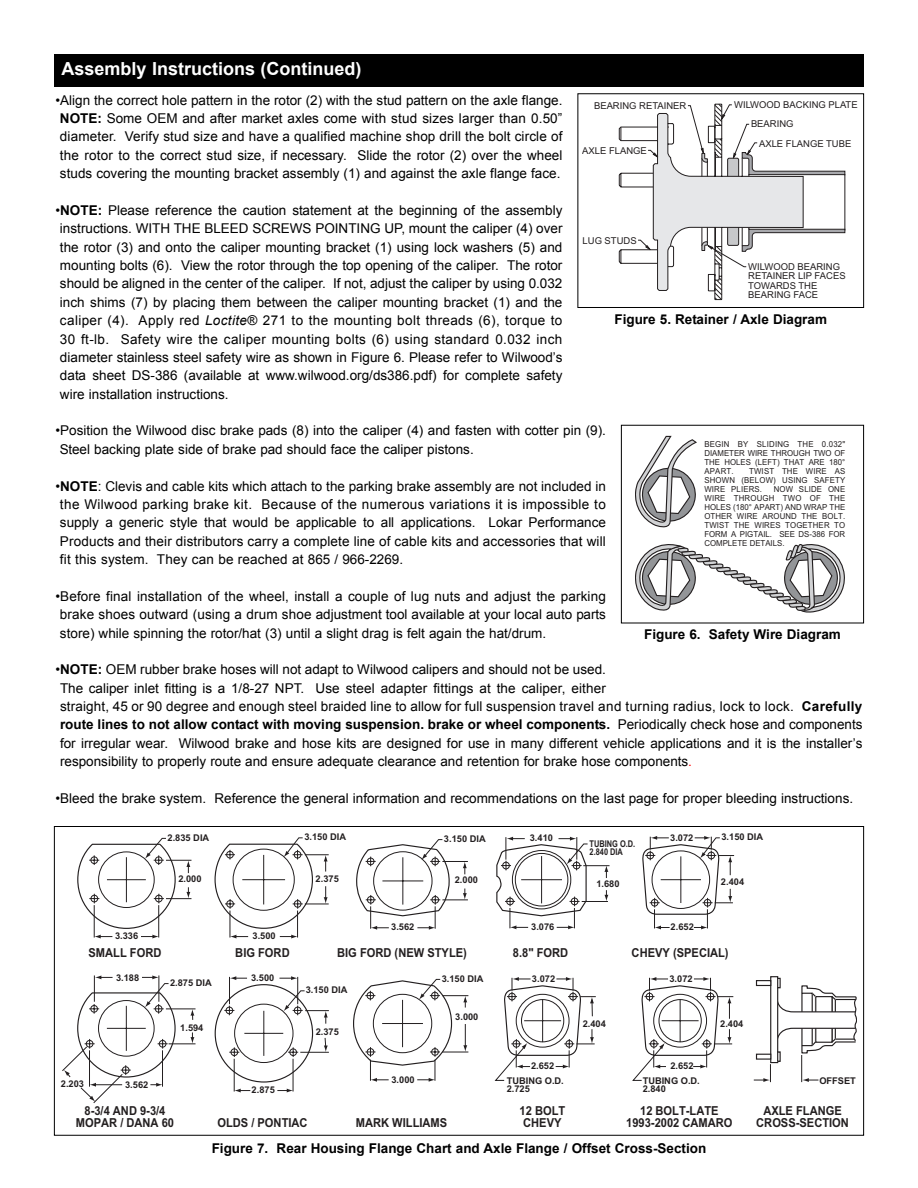
<style>
.page{position:relative;width:918px;height:1188px;background:#fff}
.page>*{position:absolute;margin:0;border:0;box-sizing:border-box;transform-origin:0 0}
.t1{font:700 18px "Arial";color:#fff}
.t2{font:13.5px/18.3px "Arial";color:#000;text-align:justify}
.t3{font:700 13.5px "Arial";color:#000}
.t4{font:700 12.3px/12.3px "Arial";color:#231f20;text-align:center;scale:.9 1}
.t5{font:9.45px/9.4px "Arial";color:#231f20}
.t6{font:700 9.3px/7.6px "Arial";color:#231f20}
.t7{font:700 9.3px/7.6px "Arial";color:#231f20;scale:.8 1}
.t8{font:8.25px/9px "Arial";color:#231f20;text-align:justify;scale:.95 1}
.s1{font-weight:700}
.s2{font-style:italic}
.s3{color:#f00}
</style>
<div class="page">
<svg style="left:77px;top:838px;width:114px;height:101px"></svg>
<svg style="left:214px;top:837px;width:115px;height:102px"></svg>
<svg style="left:356px;top:839px;width:112px;height:91px"></svg>
<svg style="left:496px;top:837px;width:114px;height:92px"></svg>
<svg style="left:62px;top:975px;width:134px;height:128px"></svg>
<div style="left:234px;top:1004px;width:59px;height:59px;border:1px solid #231f20;border-radius:50%"></div>
<hr style="left:244px;top:1033px;width:39px;height:1px;background:#231f20">
<hr style="left:264px;top:1011px;width:1px;height:45px;background:#231f20">
<hr style="left:293px;top:1059px;width:1px;height:33px;background:#231f20">
<hr style="left:234px;top:1059px;width:1px;height:33px;background:#231f20">
<svg style="left:229px;top:1047px;width:10px;height:10px"></svg>
<svg style="left:234px;top:1089px;width:16px;height:4px"></svg>
<svg style="left:224px;top:976px;width:23px;height:39px"></svg>
<svg style="left:288px;top:1038px;width:41px;height:19px"></svg>
<svg style="left:277px;top:1089px;width:16px;height:3px"></svg>
<svg style="left:280px;top:976px;width:49px;height:48px"></svg>
<svg style="left:642px;top:836px;width:92px;height:94px"></svg>
<svg style="left:495px;top:977px;width:101px;height:104px"></svg>
<svg style="left:632px;top:977px;width:101px;height:104px"></svg>
<svg style="left:353px;top:979px;width:115px;height:103px"></svg>
<div style="left:770px;top:976px;width:8px;height:87px;border:1px solid #231f20"></div>
<svg style="left:754px;top:978px;width:103px;height:104px"></svg>
<div style="left:54px;top:54px;width:810px;height:32px;background:#000"></div>
<svg style="left:635px;top:436px;width:210px;height:177px"></svg>
<div style="left:621px;top:425px;width:243px;height:198px;border:1px solid #000"></div>
<svg style="left:618px;top:103px;width:228px;height:198px"></svg>
<div style="left:578px;top:93px;width:286px;height:215px;border:1px solid #000"></div>
<h1 class="t1" style="left:62px;top:58px;width:302px">Assembly Instructions (Continued)</h1>
<p class="t2" style="left:56px;top:91px;width:508px;text-align:center">•Align the correct hole pattern in the rotor (2) with the stud pattern on the axle flange.<br><span class="s1">NOTE:</span> Some OEM and after market axles come with stud sizes larger than 0.50” diameter. Verify stud size and have a qualified machine shop drill the bolt circle of the rotor to the correct stud size, if necessary. Slide the rotor (2) over the wheel studs covering the mounting bracket assembly (1) and against the axle flange face.</p>
<p class="t2" style="left:60px;top:201px;width:504px;text-indent:-4px">•<span class="s1">NOTE:</span> Please reference the caution statement at the beginning of the assembly instructions. WITH THE BLEED SCREWS POINTING UP, mount the caliper (4) over the rotor (3) and onto the caliper mounting bracket (1) using lock washers (5) and mounting bolts (6). View the rotor through the top opening of the caliper. The rotor should be aligned in the center of the caliper. If not, adjust the caliper by using 0.032 inch shims (7) by placing them between the caliper mounting bracket (1) and the caliper (4). Apply red <span class="s2">Loctite</span>® 271 to the mounting bolt threads (6), torque to 30 ft-lb. Safety wire the caliper mounting bolts (6) using standard 0.032 inch diameter stainless steel safety wire as shown in Figure 6. Please refer to Wilwood’s data sheet DS-386 (available at www.wilwood.org/ds386.pdf) for complete safety wire installation instructions.</p>
<p class="t2" style="left:60px;top:422px;width:547px;text-indent:-4px">•Position the Wilwood disc brake pads (8) into the caliper (4) and fasten with cotter pin (9).<br>Steel backing plate side of brake pad should face the caliper pistons.</p>
<p class="t2" style="left:60px;top:477px;width:547px;text-indent:-4px">•<span class="s1">NOTE</span>: Clevis and cable kits which attach to the parking brake assembly are not included in the Wilwood parking brake kit. Because of the numerous variations it is impossible to supply a generic style that would be applicable to all applications. Lokar Performance Products and their distributors carry a complete line of cable kits and accessories that will fit this system. They can be reached at 865 / 966-2269.</p>
<p class="t2" style="left:60px;top:587px;width:547px;text-indent:-4px">•Before final installation of the wheel, install a couple of lug nuts and adjust the parking brake shoes outward (using a drum shoe adjustment tool available at your local auto parts store) while spinning the rotor/hat (3) until a slight drag is felt again the hat/drum.</p>
<p class="t2" style="left:60px;top:660px;width:804px;text-align:left;text-indent:-5px">•<span class="s1">NOTE:</span> OEM rubber brake hoses will not adapt to Wilwood calipers and should not be used.<br>The caliper inlet fitting is a 1/8-27 NPT. Use steel adapter fittings at the caliper, either<br>straight, 45 or 90 degree and enough steel braided line to allow for full suspension travel and turning radius, lock to lock. <span class="s1">Carefully route lines to not allow contact with moving suspension. brake or wheel components.</span> Periodically check hose and components for irregular wear. Wilwood brake and hose kits are designed for use in many different vehicle applications and it is the installer’s responsibility to properly route and ensure adequate clearance and retention for brake hose components<span class="s3">.</span></p>
<p class="t2" style="left:56px;top:789px;width:799px">•Bleed the brake system. Reference the general information and recommendations on the last page for proper bleeding instructions.</p>
<p class="t5" style="left:594px;top:101px;width:94px">BEARING RETAINER</p>
<p class="t5" style="left:751px;top:95px;width:108px;line-height:19.2px;text-indent:-17px">WILWOOD BACKING PLATE<br>BEARING</p>
<p class="t5" style="left:582px;top:146px;width:66px">AXLE FLANGE</p>
<p class="t5" style="left:759px;top:139px;width:94px">AXLE FLANGE TUBE</p>
<p class="t5" style="left:583px;top:236px;width:56px">LUG STUDS</p>
<p class="t5" style="left:748px;top:262px;width:99px">WILWOOD BEARING<br>RETAINER LIP FACES<br>TOWARDS THE<br>BEARING FACE</p>
<p class="t3" style="left:614px;top:312px;width:214px">Figure 5. Retainer / Axle Diagram</p>
<p class="t8" style="left:704px;top:440px;width:150px">BEGIN BY SLIDING THE 0.032" DIAMETER WIRE THROUGH TWO OF THE HOLES (LEFT) THAT ARE 180° APART.</p>
<p class="t8" style="left:704px;top:467px;width:150px;text-indent:45px">TWIST THE WIRE AS SHOWN (BELOW) USING SAFETY WIRE PLIERS.</p>
<p class="t8" style="left:704px;top:485px;width:150px;text-indent:69px">NOW SLIDE ONE WIRE THROUGH TWO OF THE HOLES (180° APART) AND WRAP THE OTHER WIRE AROUND THE BOLT.<br>TWIST THE WIRES TOGETHER TO FORM A PIGTAIL. SEE DS-386 FOR COMPLETE DETAILS.</p>
<p class="t3" style="left:644px;top:626px;width:198px">Figure 6. Safety Wire Diagram</p>
<p class="t6" style="left:168px;top:834px;width:43px">2.835 DIA</p>
<p class="t6" style="left:178px;top:875px;width:25px">2.000</p>
<p class="t6" style="left:304px;top:833px;width:43px">3.150 DIA</p>
<p class="t6" style="left:316px;top:875px;width:25px">2.375</p>
<p class="t6" style="left:444px;top:835px;width:43px">3.150 DIA</p>
<p class="t6" style="left:455px;top:876px;width:25px">2.000</p>
<p class="t6" style="left:530px;top:834px;width:25px">3.410</p>
<p class="t7" style="left:590px;top:840px;width:59px">TUBING O.D.<br>2.840 DIA</p>
<p class="t6" style="left:596px;top:880px;width:25px">1.680</p>
<p class="t6" style="left:670px;top:834px;width:25px">3.072</p>
<p class="t6" style="left:722px;top:833px;width:43px">3.150 DIA</p>
<p class="t6" style="left:721px;top:878px;width:25px">2.404</p>
<p class="t6" style="left:391px;top:923px;width:25px">3.562</p>
<p class="t6" style="left:531px;top:923px;width:25px">3.076</p>
<p class="t6" style="left:671px;top:923px;width:25px">2.652</p>
<p class="t6" style="left:115px;top:932px;width:25px">3.336</p>
<p class="t6" style="left:253px;top:932px;width:25px">3.500</p>
<p class="t4" style="left:89px;top:947px;width:83px">SMALL FORD</p>
<p class="t4" style="left:235px;top:947px;width:62px">BIG FORD</p>
<p class="t4" style="left:337px;top:947px;width:146px">BIG FORD (NEW STYLE)</p>
<p class="t4" style="left:513px;top:947px;width:63px">8.8" FORD</p>
<p class="t4" style="left:632px;top:947px;width:109px">CHEVY (SPECIAL)</p>
<p class="t6" style="left:116px;top:974px;width:25px">3.188</p>
<p class="t6" style="left:170px;top:979px;width:43px">2.875 DIA</p>
<p class="t6" style="left:251px;top:974px;width:25px">3.500</p>
<p class="t6" style="left:306px;top:986px;width:43px">3.150 DIA</p>
<p class="t6" style="left:442px;top:975px;width:43px">3.150 DIA</p>
<p class="t6" style="left:532px;top:975px;width:25px">3.072</p>
<p class="t6" style="left:669px;top:975px;width:25px">3.072</p>
<p class="t6" style="left:180px;top:1024px;width:25px">1.594</p>
<p class="t6" style="left:316px;top:1028px;width:25px">2.375</p>
<p class="t6" style="left:455px;top:1012px;width:25px">3.000</p>
<p class="t6" style="left:583px;top:1020px;width:25px">2.404</p>
<p class="t6" style="left:720px;top:1020px;width:25px">2.404</p>
<p class="t6" style="left:531px;top:1062px;width:25px">2.652</p>
<p class="t6" style="left:670px;top:1062px;width:25px">2.652</p>
<p class="t6" style="left:61px;top:1079px;width:25px">2.203</p>
<p class="t6" style="left:125px;top:1081px;width:25px">3.562</p>
<p class="t4" style="left:76px;top:1105px;width:111px">8-3/4 AND 9-3/4<br>MOPAR / DANA 60</p>
<p class="t6" style="left:252px;top:1086px;width:25px">2.875</p>
<p class="t4" style="left:217px;top:1117px;width:102px">OLDS / PONTIAC</p>
<p class="t6" style="left:392px;top:1076px;width:25px">3.000</p>
<p class="t6" style="left:819px;top:1077px;width:38px">OFFSET</p>
<p class="t6" style="left:507px;top:1077px;width:59px">TUBING O.D.<br>2.725</p>
<p class="t6" style="left:643px;top:1077px;width:59px">TUBING O.D.<br>2.840</p>
<p class="t4" style="left:640px;top:1105px;width:89px">12 BOLT-LATE</p>
<p class="t4" style="left:756px;top:1105px;width:105px">AXLE FLANGE<br>CROSS-SECTION</p>
<p class="t4" style="left:520px;top:1105px;width:52px">12 BOLT<br>CHEVY</p>
<p class="t4" style="left:356px;top:1117px;width:103px">MARK WILLIAMS</p>
<p class="t4" style="left:626px;top:1117px;width:120px">1993-2002 CAMARO</p>
<p class="t3" style="left:212px;top:1141px;width:496px">Figure 7. Rear Housing Flange Chart and Axle Flange / Offset Cross-Section</p>
</div>
